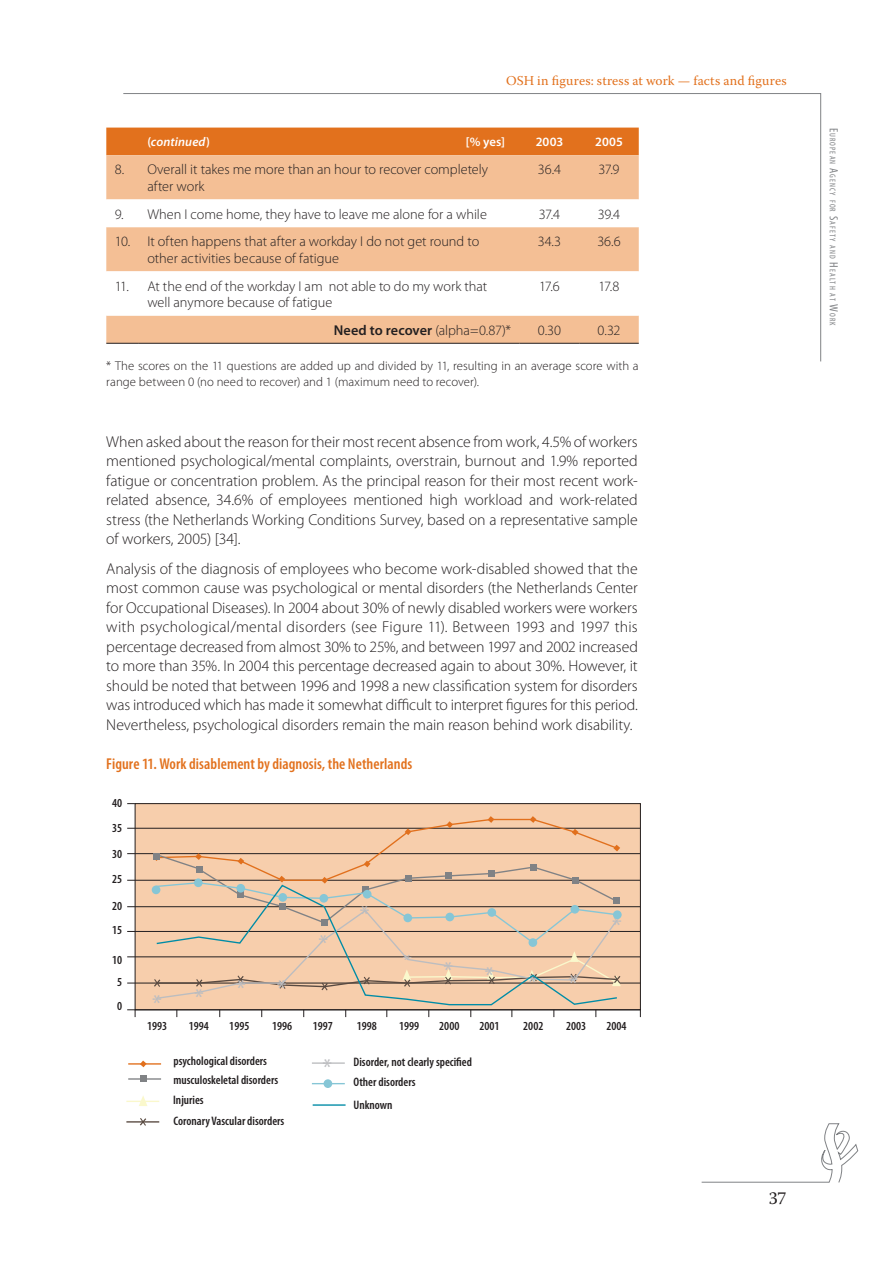
<style>
.page{position:relative;width:893px;height:1263px;background:#fff}
.page>*{position:absolute;margin:0;border:0;box-sizing:border-box;transform-origin:0 0}
.t1{font:23.25px "Myriad Pro";color:#bcbdc0}
.t2{font:18px "Warnock Pro";color:#231f20}
.t3{font:300 15.75px/19.5px "Myriad Pro";letter-spacing:-.005em;color:#231f20;text-align:justify}
.t4{font:600 condensed 15.75px "Myriad Pro";letter-spacing:.005em;color:#e2711d}
.t5{font:14.85px "Myriad Pro";color:#bcbdc0;scale:1.56 1}
.t6{font:300 14.25px/16.5px "Myriad Pro";color:#231f20}
.t7{font:600 14.25px "Myriad Pro";letter-spacing:.005em;color:#231f20}
.t8{font:13.5px "Warnock Pro";letter-spacing:.015em;color:#e2711d}
.t9{font:300 12.75px/16.5px "Myriad Pro";letter-spacing:.005em;color:#231f20}
.t10{font:600 12.75px "Myriad Pro";letter-spacing:.005em;color:#fff}
.t11{font:italic 600 12.75px "Myriad Pro";letter-spacing:.01em;color:#fff}
.t12{font:600 condensed 12.3px/20.5px "Myriad Pro";color:#231f20}
.t13{font:condensed 8.4px "Myriad Pro";letter-spacing:.125em;color:#808285}
.s1{font-style:normal}
.s2{font-weight:300}
.s3{font-size:12px}
</style>
<div class="page">
<hr style="left:702px;top:1182px;width:127px;height:1px;background:#808285">
<svg style="left:818px;top:1123px;width:40px;height:60px"></svg>
<svg style="left:123px;top:93px;width:698px;height:269px"></svg>
<div style="left:106px;top:128px;width:533px;height:27px;background:#e2711d"></div>
<div style="left:106px;top:155px;width:533px;height:188px;background:#f4bf95"></div>
<svg style="left:106px;top:199px;width:533px;height:117px"></svg>
<hr style="left:106px;top:343px;width:33px;height:1px;background:#231f20">
<hr style="left:139px;top:343px;width:381px;height:1px;background:#231f20">
<hr style="left:520px;top:343px;width:59px;height:1px;background:#231f20">
<hr style="left:579px;top:343px;width:60px;height:1px;background:#231f20">
<div style="left:135px;top:804px;width:505px;height:206px;background:#f7ceac"></div>
<div style="left:135px;top:803px;width:506px;height:207px;border:1px solid #231f20"></div>
<hr style="left:127px;top:956px;width:513px;height:1px;background:#231f20">
<hr style="left:127px;top:983px;width:513px;height:1px;background:#231f20">
<hr style="left:127px;top:828px;width:513px;height:1px;background:#231f20">
<hr style="left:127px;top:853px;width:513px;height:1px;background:#231f20">
<hr style="left:127px;top:880px;width:513px;height:1px;background:#231f20">
<hr style="left:127px;top:906px;width:513px;height:1px;background:#231f20">
<hr style="left:127px;top:931px;width:513px;height:1px;background:#231f20">
<hr style="left:127px;top:1009px;width:513px;height:1px;background:#231f20">
<svg style="left:140px;top:1060px;width:7px;height:7px"></svg>
<svg style="left:141px;top:1076px;width:6px;height:6px"></svg>
<svg style="left:139px;top:1096px;width:8px;height:10px"></svg>
<svg style="left:139px;top:1118px;width:9px;height:8px"></svg>
<svg style="left:153px;top:816px;width:469px;height:171px"></svg>
<div style="left:152px;top:885px;width:8px;height:9px;background:#86c6d6;border-radius:50%"></div>
<div style="left:194px;top:878px;width:9px;height:9px;background:#86c6d6;border-radius:50%"></div>
<div style="left:324px;top:1079px;width:8px;height:9px;background:#86c6d6;border-radius:50%"></div>
<div style="left:613px;top:910px;width:9px;height:9px;background:#86c6d6;border-radius:50%"></div>
<svg style="left:155px;top:884px;width:463px;height:122px"></svg>
<hr style="left:128px;top:1063px;width:33px;height:1px;background:#e1701d">
<hr style="left:128px;top:1078px;width:33px;height:2px;background:#808285">
<hr style="left:126px;top:1101px;width:33px;height:1px;background:#faf8cc">
<hr style="left:126px;top:1121px;width:33px;height:1px;background:#594a41">
<hr style="left:313px;top:1104px;width:33px;height:2px;background:#008ca6">
<hr style="left:312px;top:1083px;width:33px;height:1px;background:#86c6d6">
<hr style="left:312px;top:1062px;width:33px;height:2px;background:#bcbdc0">
<p class="t8" style="left:506px;top:73px;width:282px">OSH in figures: stress at work — facts and figures</p>
<p class="t11" style="left:147px;top:135px;width:64px"><span class="s1">(</span>continued<span class="s1">)</span></p>
<p class="t10" style="left:466px;top:135px;width:40px">[% yes]</p>
<p class="t10" style="left:536px;top:135px;width:29px">2003</p>
<p class="t10" style="left:595px;top:135px;width:29px">2005</p>
<p class="t6" style="left:147px;top:162px;width:342px;text-indent:-33px">8. Overall it takes me more than an hour to recover completely after work</p>
<p class="t6" style="left:538px;top:162px;width:25px">36.4</p>
<p class="t6" style="left:598px;top:162px;width:22px">37.9</p>
<p class="t6" style="left:115px;top:206px;width:374px">9. When I come home, they have to leave me alone for a while</p>
<p class="t6" style="left:539px;top:206px;width:23px">37.4</p>
<p class="t6" style="left:598px;top:206px;width:24px">39.4</p>
<p class="t6" style="left:147px;top:234px;width:333px;text-indent:-33px">10. It often happens that after a workday I do not get round to other activities because of fatigue</p>
<p class="t6" style="left:538px;top:234px;width:25px">34.3</p>
<p class="t6" style="left:597px;top:234px;width:25px">36.6</p>
<p class="t6" style="left:147px;top:278px;width:341px;text-indent:-33px">11. At the end of the workday I am not able to do my work that well anymore because of fatigue</p>
<p class="t6" style="left:539px;top:278px;width:22px">17.6</p>
<p class="t6" style="left:599px;top:278px;width:22px">17.8</p>
<p class="t7" style="left:334px;top:322px;width:179px">Need to recover <span class="s2">(alpha=0.87)*</span></p>
<p class="t6" style="left:538px;top:322px;width:25px">0.30</p>
<p class="t6" style="left:598px;top:322px;width:24px">0.32</p>
<p class="t9" style="left:106px;top:358px;width:534px">* The scores on the 11 questions are added up and divided by 11, resulting in an average score with a range between 0 (no need to recover) and 1 (maximum need to recover).</p>
<p class="t3" style="left:106px;top:432px;width:533px">When asked about the reason for their most recent absence from work, 4.5% of workers mentioned psychological/mental complaints, overstrain, burnout and 1.9% reported fatigue or concentration problem. As the principal reason for their most recent work&shy;related absence, 34.6% of employees mentioned high workload and work-related stress (the Netherlands Working Conditions Survey, based on a representative sample of workers, 2005) [34].</p>
<p class="t3" style="left:106px;top:559px;width:533px">Analysis of the diagnosis of employees who become work-disabled showed that the most common cause was psychological or mental disorders (the Netherlands Center for Occupational Diseases). In 2004 about 30% of newly disabled workers were workers with psychological/mental disorders (see figure 11). Between 1993 and 1997 this percentage decreased from almost 30% to 25%, and between 1997 and 2002 increased to more than 35%. In 2004 this percentage decreased again to about 30%. However, it should be noted that between 1996 and 1998 a new classification system for disorders was introduced which has made it somewhat difficult to interpret figures for this period.<br>Nevertheless, psychological disorders remain the main reason behind work disability.</p>
<p class="t4" style="left:106px;top:755px;width:308px">Figure 11. Work disablement by diagnosis, the Netherlands</p>
<p class="t12" style="left:112px;top:790px;width:12px;line-height:25.5px">40<br>35</p>
<p class="t12" style="left:112px;top:844px;width:12px">30</p>
<p class="t12" style="left:112px;top:868px;width:12px">25</p>
<p class="t12" style="left:112px;top:895px;width:12px">20</p>
<p class="t12" style="left:112px;top:920px;width:12px">15</p>
<p class="t12" style="left:112px;top:949px;width:12px">10</p>
<p class="t12" style="left:117px;top:996px;width:7px">0</p>
<p class="t12" style="left:117px;top:972px;width:7px">5</p>
<h1 class="t1" style="left:152px;top:986px;width:53px">* *</h1>
<h1 class="t1" style="left:236px;top:974px;width:52px">* *</h1>
<h1 class="t1" style="left:318px;top:929px;width:11px">*</h1>
<h1 class="t1" style="left:360px;top:900px;width:11px">*</h1>
<p class="t5" style="left:402px;top:951px;width:8px">*</p>
<h1 class="t1" style="left:443px;top:958px;width:53px">* *</h1>
<h1 class="t1" style="left:527px;top:968px;width:52px">* *</h1>
<h1 class="t1" style="left:612px;top:911px;width:11px">*</h1>
<p class="t12" style="left:147px;top:1016px;width:22px">1993</p>
<p class="t12" style="left:189px;top:1016px;width:22px">1994</p>
<p class="t12" style="left:229px;top:1016px;width:22px">1995</p>
<p class="t12" style="left:272px;top:1016px;width:22px">1996</p>
<p class="t12" style="left:313px;top:1016px;width:22px">1997</p>
<p class="t12" style="left:357px;top:1016px;width:22px">1998</p>
<p class="t12" style="left:399px;top:1016px;width:22px">1999</p>
<p class="t12" style="left:439px;top:1016px;width:22px">2000</p>
<p class="t12" style="left:479px;top:1016px;width:22px">2001</p>
<p class="t12" style="left:523px;top:1016px;width:22px">2002</p>
<p class="t12" style="left:566px;top:1016px;width:22px">2003</p>
<p class="t12" style="left:606px;top:1016px;width:22px">2004</p>
<p class="t12" style="left:173px;top:1051px;width:95px">psychological disorders</p>
<p class="t12" style="left:353px;top:1051px;width:120px">Disorder, not clearly specified<br>Other disorders</p>
<p class="t12" style="left:353px;top:1094px;width:40px">Unknown</p>
<h1 class="t1" style="left:322px;top:1053px;width:11px">*</h1>
<p class="t12" style="left:173px;top:1070px;width:113px">musculoskeletal disorders<br>Injuries<br>Coronary Vascular disorders</p>
<p class="t2" style="left:769px;top:1187px;width:19px">37</p>
<p class="t13" style="left:837px;top:128px;width:200px;rotate:90deg"><span class="s3">E</span>uropean <span class="s3">A</span>gency for <span class="s3">S</span>afety and <span class="s3">H</span>ealth at <span class="s3">W</span>ork</p>
</div>
